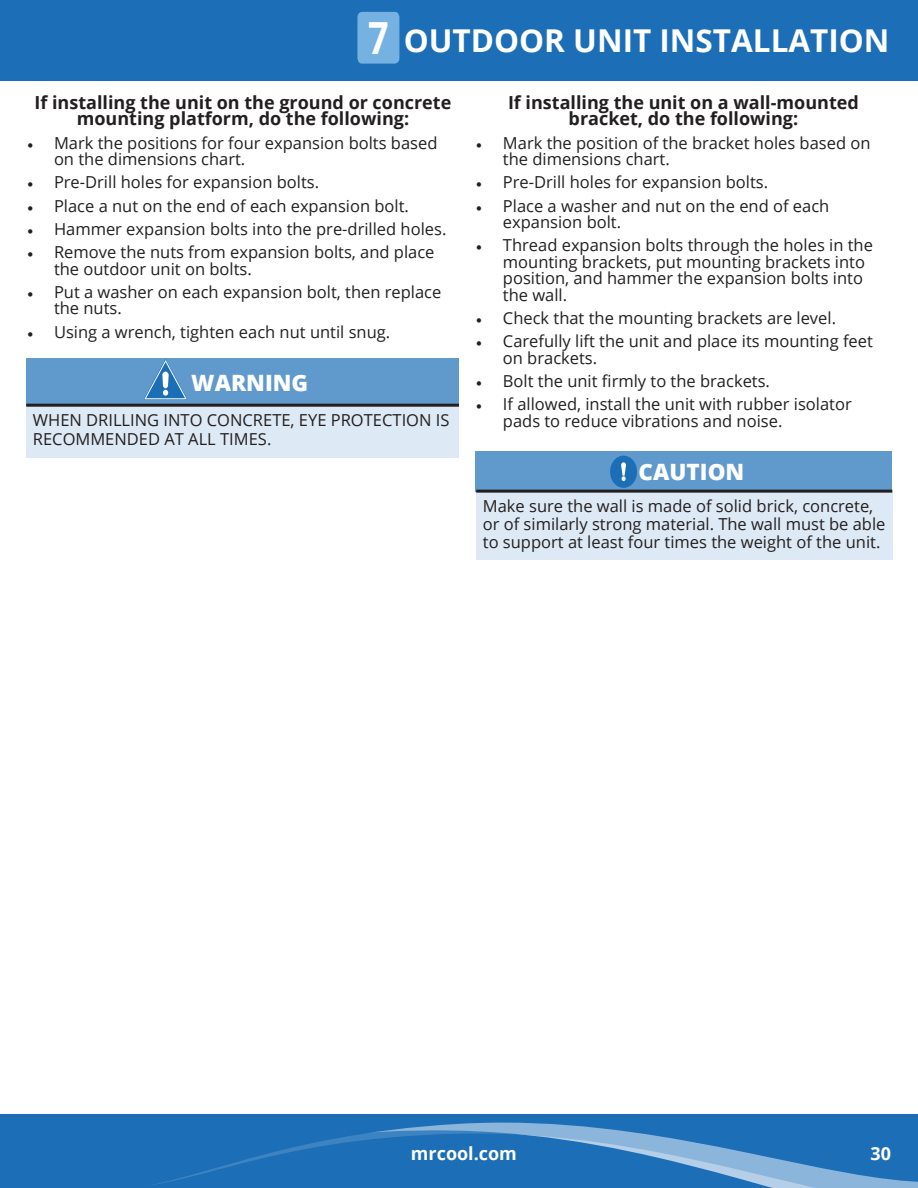
<style>
.page{position:relative;width:918px;height:1188px;background:#fff}
.page>*{position:absolute;margin:0;border:0;box-sizing:border-box;transform-origin:0 0}
.t1{font:700 44.4px "Open Sans";color:#fff;scale:.81 1}
.t2{font:700 31.5px "Open Sans";color:#fff}
.t3{font:800 22.5px "Open Sans";color:#fff}
.t4{font:700 18px/16.5px "Open Sans";color:#231f20;text-align:center}
.t5{font:700 18px "Open Sans";color:#fff}
.t6{font:16.5px/16.5px "Open Sans";color:#231f20}
.s1{font-family:"Minion Pro"}
</style>
<div class="page">
<div style="left:0;top:0;width:918px;height:81px;background:#1c6eb7"></div>
<div style="left:0;top:1114px;width:918px;height:74px;background:#1c6eb7"></div>
<svg style="left:153px;top:1122px;width:765px;height:66px"></svg>
<div style="left:26px;top:359px;width:433px;height:47px;background:#609acd"></div>
<div style="left:26px;top:406px;width:433px;height:52px;background:#dde9f4"></div>
<hr style="left:26px;top:404px;width:433px;height:3px;background:#231f20">
<svg style="left:144px;top:359px;width:43px;height:41px"></svg>
<div style="left:476px;top:451px;width:416px;height:41px;background:#609acd"></div>
<div style="left:476px;top:492px;width:416px;height:67px;background:#dde9f4"></div>
<hr style="left:476px;top:490px;width:416px;height:3px;background:#231f20">
<div style="left:611px;top:457px;width:25px;height:29px;background:#1c6eb7;border-radius:50%"></div>
<div style="left:610px;top:456px;width:27px;height:32px;border:3px solid #1c6eb7;border-radius:50%"></div>
<svg style="left:621px;top:462px;width:5px;height:19px"></svg>
<div style="left:357px;top:12px;width:42px;height:52px;background:#75b2e1"></div>
<p class="t1" style="left:368px;top:7px;width:27px">7</p>
<p class="t2" style="left:404px;top:18px;width:487px">OUTDOOR UNIT INSTALLATION</p>
<p class="t4" style="left:35px;top:94px;width:418px">If installing the unit on the ground or concrete mounting platform, do the following:</p>
<p class="t6" style="left:54px;top:134px;width:385px;text-indent:-27px"><span class="s1">•</span> Mark the positions for four expansion bolts based on the dimensions chart.</p>
<p class="t6" style="left:27px;top:174px;width:294px"><span class="s1">•</span> Pre-Drill holes for expansion bolts.</p>
<p class="t6" style="left:27px;top:197px;width:383px"><span class="s1">•</span> Place a nut on the end of each expansion bolt.</p>
<p class="t6" style="left:27px;top:220px;width:421px"><span class="s1">•</span> Hammer expansion bolts into the pre-drilled holes.</p>
<p class="t6" style="left:54px;top:243px;width:382px;text-indent:-27px"><span class="s1">•</span> Remove the nuts from expansion bolts, and place the outdoor unit on bolts.</p>
<p class="t6" style="left:54px;top:283px;width:389px;text-indent:-27px"><span class="s1">•</span> Put a washer on each expansion bolt, then replace the nuts.</p>
<p class="t6" style="left:27px;top:323px;width:365px"><span class="s1">•</span> Using a wrench, tighten each nut until snug.</p>
<p class="t3" style="left:191px;top:366px;width:118px">WARNING</p>
<p class="t6" style="left:33px;top:410px;width:418px;line-height:19.5px">WHEN DRILLING INTO CONCRETE, EYE PROTECTION IS<br>RECOMMENDED AT ALL TIMES.</p>
<p class="t4" style="left:508px;top:94px;width:352px">If installing the unit on a wall-mounted bracket, do the following:</p>
<p class="t6" style="left:503px;top:134px;width:369px;text-indent:-27px"><span class="s1">•</span> Mark the position of the bracket holes based on the dimensions chart.</p>
<p class="t6" style="left:476px;top:174px;width:294px"><span class="s1">•</span> Pre-Drill holes for expansion bolts.</p>
<p class="t6" style="left:503px;top:197px;width:328px;text-indent:-27px"><span class="s1">•</span> Place a washer and nut on the end of each expansion bolt.</p>
<p class="t6" style="left:503px;top:237px;width:372px;text-indent:-27px"><span class="s1">•</span> Thread expansion bolts through the holes in the mounting brackets, put mounting brackets into position, and hammer the expansion bolts into the wall.</p>
<p class="t6" style="left:476px;top:309px;width:362px"><span class="s1">•</span> Check that the mounting brackets are level.</p>
<p class="t6" style="left:503px;top:333px;width:372px;text-indent:-27px"><span class="s1">•</span> Carefully lift the unit and place its mounting feet on brackets.</p>
<p class="t6" style="left:476px;top:372px;width:296px"><span class="s1">•</span> Bolt the unit firmly to the brackets.</p>
<p class="t6" style="left:503px;top:396px;width:350px;text-indent:-27px"><span class="s1">•</span> If allowed, install the unit with rubber isolator pads to reduce vibrations and noise.</p>
<p class="t3" style="left:639px;top:455px;width:107px">CAUTION</p>
<p class="t6" style="left:483px;top:496px;width:404px;line-height:18px">Make sure the wall is made of solid brick, concrete, or of similarly strong material. The wall must be able to support at least four times the weight of the unit.</p>
<p class="t5" style="left:411px;top:1140px;width:108px">mrcool.com</p>
<p class="t5" style="left:870px;top:1140px;width:22px">30</p>
</div>
